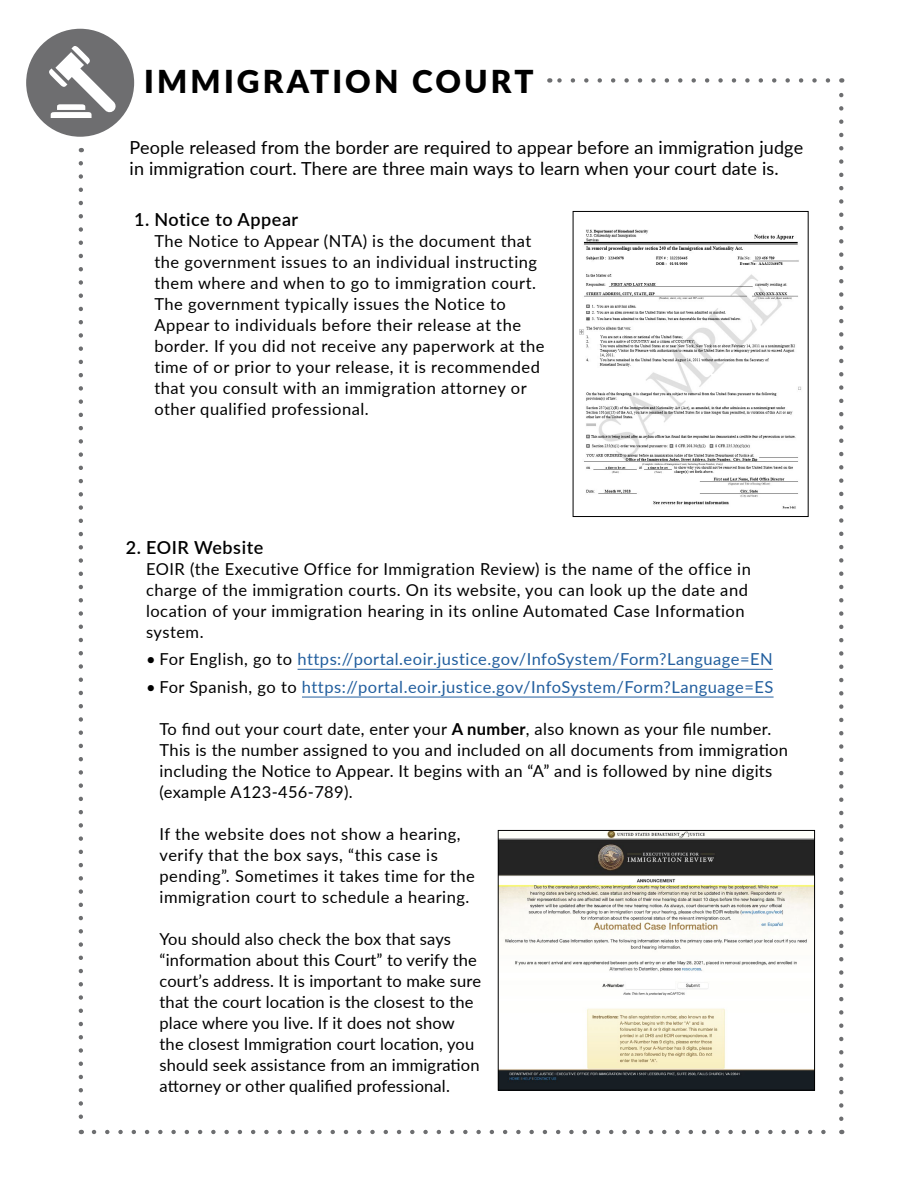
<style>
.page{position:relative;width:918px;height:1188px;background:#fff}
.page>*{position:absolute;margin:0;border:0;box-sizing:border-box;transform-origin:0 0}
.t1{font:900 31.5px "Lato";letter-spacing:.1em;color:#000}
.t2{font:18px/21.6px "Lato";letter-spacing:.01em;color:#000}
.t3{font:600 18px "Lato";letter-spacing:.03em;color:#000}
.t4{font:16.5px/21px "Lato";letter-spacing:.025em;color:#000}
.t5{font:16.5px "Lato";letter-spacing:.03em;color:#215e9e}
.s1{color:#000}
.s2{font-weight:700}
</style>
<div class="page">
<svg style="left:94px;top:1130px;width:732px;height:4px"></svg>
<svg style="left:557px;top:78px;width:271px;height:5px"></svg>
<svg style="left:79px;top:163px;width:4px;height:971px"></svg>
<svg style="left:839px;top:78px;width:4px;height:1041px"></svg>
<hr style="left:298px;top:669px;width:475px;height:1px;background:#215e9e">
<hr style="left:302px;top:697px;width:472px;height:1px;background:#215e9e">
<div style="left:26px;top:29px;width:108px;height:108px;background:#6e6e70;border-radius:50%"></div>
<svg style="left:49px;top:46px;width:67px;height:72px"></svg>
<img style="left:579px;top:229px;width:223px;height:280px">
<div style="left:573px;top:211px;width:235px;height:306px;border:1px solid #000"></div>
<img style="left:500px;top:832px;width:313px;height:256px">
<div style="left:498px;top:830px;width:317px;height:260px;border:1px solid #000"></div>
<h1 class="t1" style="left:144px;top:58px;width:391px">IMMIGRATION COURT</h1>
<p class="t2" style="left:130px;top:136px;width:675px">People released from the border are required to appear before an immigration judge in immigration court. There are three main ways to learn when your court date is.</p>
<p class="t3" style="left:134px;top:206px;width:166px">1. Notice to Appear</p>
<p class="t4" style="left:154px;top:230px;width:392px">The Notice to Appear (NTA) is the document that the government issues to an individual instructing them where and when to go to immigration court.<br>The government typically issues the Notice to Appear to individuals before their release at the border. If you did not receive any paperwork at the time of or prior to your release, it is recommended that you consult with an immigration attorney or other qualified professional.</p>
<p class="t3" style="left:126px;top:534px;width:139px">2. EOIR Website</p>
<p class="t4" style="left:146px;top:558px;width:606px">EOIR (the Executive Office for Immigration Review) is the name of the office in charge of the immigration courts. On its website, you can look up the date and location of your immigration hearing in its online Automated Case Information system.</p>
<p class="t5" style="left:146px;top:648px;width:628px"><span class="s1">• For English, go to</span> https://portal.eoir.justice.gov/InfoSystem/Form?Language=EN</p>
<p class="t5" style="left:146px;top:675px;width:629px"><span class="s1">• For Spanish, go to</span> https://portal.eoir.justice.gov/InfoSystem/Form?Language=ES</p>
<p class="t4" style="left:160px;top:718px;width:630px">To find out your court date, enter your <span class="s2">A number</span>, also known as your file number.<br>This is the number assigned to you and included on all documents from immigration including the Notice to Appear. It begins with an “A” and is followed by nine digits (example A123-456-789).</p>
<p class="t4" style="left:160px;top:823px;width:317px">If the website does not show a hearing, verify that the box says, “this case is pending”. Sometimes it takes time for the immigration court to schedule a hearing.</p>
<p class="t4" style="left:160px;top:928px;width:323px">You should also check the box that says “information about this Court” to verify the court’s address. It is important to make sure that the court location is the closest to the place where you live. If it does not show the closest Immigration court location, you should seek assistance from an immigration attorney or other qualified professional.</p>
</div>
